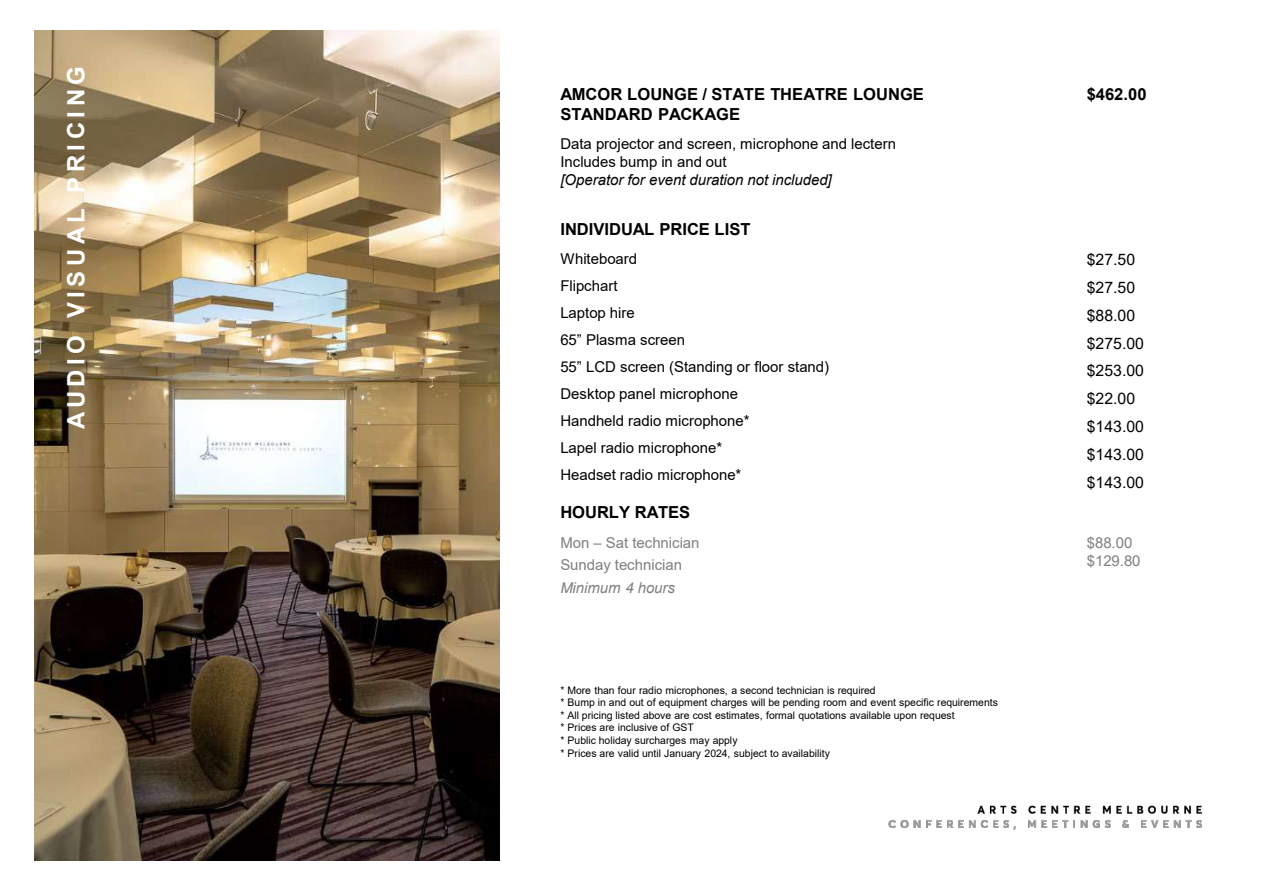
<style>
.page{position:relative;width:1263px;height:893px;background:#fff}
.page>*{position:absolute;margin:0;border:0;box-sizing:border-box;transform-origin:0 0}
.t1{font:700 24px "Arial";letter-spacing:.19em;color:#fff}
.t2{font:700 16.5px/19.8px "Arial";letter-spacing:-.005em;color:#000}
.t3{font:15.9px/27.9px "Arial";color:#000}
.t4{font:15px/27px "Arial";color:#000}
.t5{font:15px/22.5px "Arial";color:#7f7f7f}
.t6{font:italic 15px "Arial";color:#000}
.t7{font:italic 15px "Arial";color:#7f7f7f}
.t8{font:10.5px/12.6px "Arial";letter-spacing:-.005em;color:#000}
</style>
<div class="page">
<img style="left:34px;top:30px;width:465px;height:831px">
<img style="left:888px;top:805px;width:315px;height:25px">
<h1 class="t1" style="left:59px;top:429px;width:365px;rotate:-90deg">AUDIO VISUAL PRICING</h1>
<h2 class="t2" style="left:560px;top:84px;width:365px">AMCOR LOUNGE / STATE THEATRE LOUNGE<br>STANDARD PACKAGE</h2>
<h2 class="t2" style="left:1087px;top:84px;width:61px">$462.00</h2>
<h3 class="t4" style="left:560px;top:134px;width:337px;line-height:18px">Data projector and screen, microphone and lectern<br>Includes bump in and out</h3>
<h3 class="t6" style="left:560px;top:170px;width:273px">[Operator for event duration not included]</h3>
<h2 class="t2" style="left:560px;top:219px;width:192px">INDIVIDUAL PRICE LIST</h2>
<h3 class="t4" style="left:560px;top:245px;width:270px">Whiteboard<br>Flipchart<br>Laptop hire<br>65” Plasma screen<br>55” LCD screen (Standing or floor stand)<br>Desktop panel microphone<br>Handheld radio microphone*<br>Lapel radio microphone*<br>Headset radio microphone*</h3>
<h3 class="t3" style="left:1087px;top:245px;width:59px">$27.50 $27.50 $88.00 $275.00 $253.00 $22.00 $143.00 $143.00 $143.00</h3>
<h2 class="t2" style="left:560px;top:503px;width:131px">HOURLY RATES</h2>
<h3 class="t5" style="left:560px;top:531px;width:141px">Mon – Sat technician<br>Sunday technician</h3>
<h3 class="t7" style="left:560px;top:577px;width:116px">Minimum 4 hours</h3>
<h3 class="t5" style="left:1087px;top:533px;width:55px;line-height:18px">$88.00 $129.80</h3>
<p class="t8" style="left:560px;top:683px;width:439px">* More than four radio microphones, a second technician is required<br>* Bump in and out of equipment charges will be pending room and event specific requirements * All pricing listed above are cost estimates, formal quotations available upon request<br>* Prices are inclusive of GST<br>* Public holiday surcharges may apply<br>* Prices are valid until January 2024, subject to availability</p>
</div>
